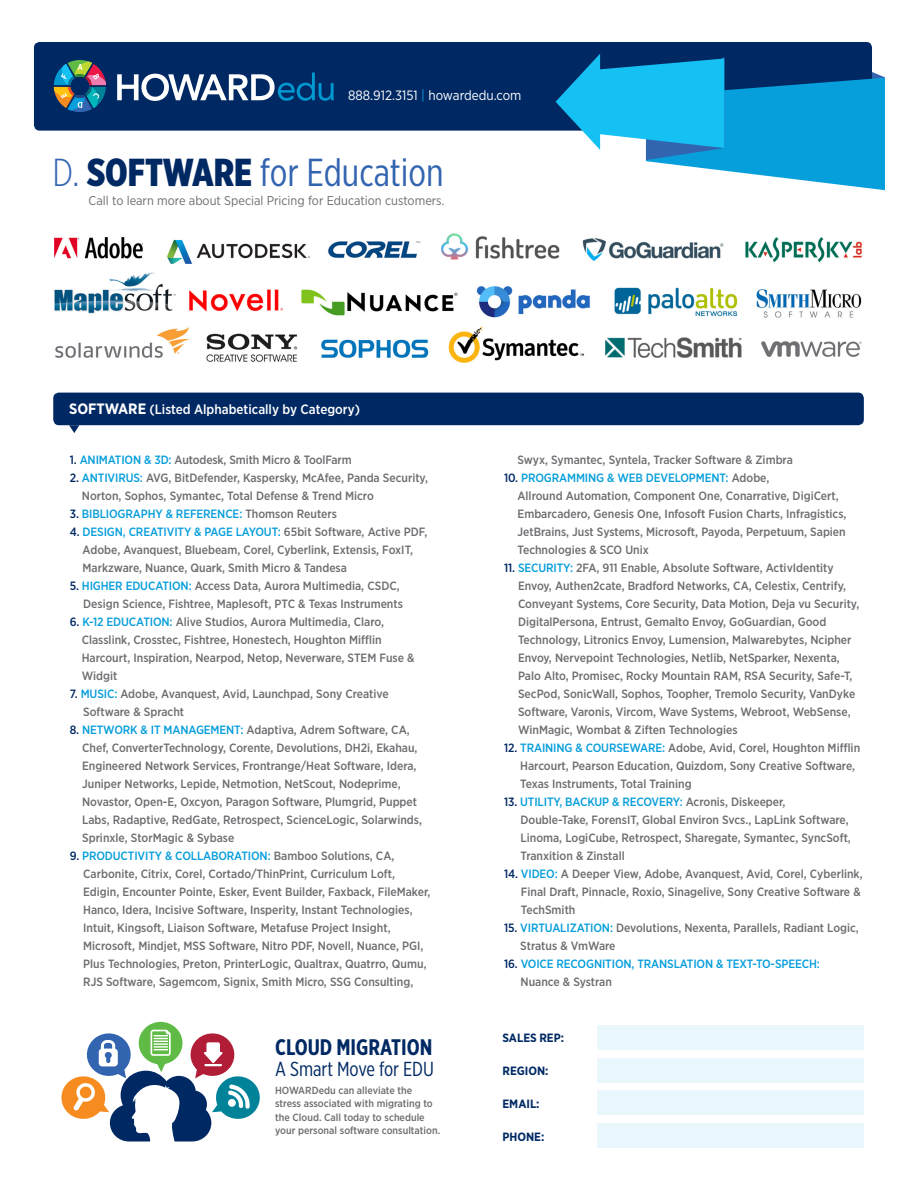
<style>
.page{position:relative;width:918px;height:1188px;background:#fff}
.page>*{position:absolute;margin:0;border:0;box-sizing:border-box;transform-origin:0 0}
.t1{font:39px "Gotham X Narrow";color:#3264b0}
.t2{font:700 22.5px "Gotham X Narrow";color:#002964}
.t3{font:20.25px "Gotham X Narrow";color:#002964}
.t4{font:500 13.5px "Gotham Narrow";color:#fff}
.t5{font:13.5px "Gotham Narrow";color:#fff}
.t6{font:12.75px "Gotham Narrow";color:#6c6d70}
.t7{font:500 12px/18px "Gotham Narrow";color:#6c6d70}
.t8{font:500 12px/18px "Gotham Narrow";letter-spacing:-.01em;color:#069edb}
.t9{font:700 12px "Gotham Narrow";color:#002964}
.t10{font:500 10.35px/13.5px "Gotham Narrow";color:#6c6d70}
.s1{color:#069edb}
.s2{font-weight:300}
.s3{font-weight:900;color:#002964}
.s4{font-weight:700;font-size:15px}
.s5{color:#002964}
.s6{color:#6c6d70}
</style>
<div class="page">
<div style="left:34px;top:42px;width:838px;height:89px;background:#002964;border-radius:6px"></div>
<svg style="left:117px;top:73px;width:217px;height:28px"></svg>
<svg style="left:556px;top:42px;width:329px;height:148px"></svg>
<svg style="left:54px;top:60px;width:52px;height:52px"></svg>
<img style="left:54px;top:233px;width:808px;height:130px">
<div style="left:597px;top:1026px;width:267px;height:24px;background:#eaf7fd"></div>
<div style="left:597px;top:1058px;width:267px;height:24px;background:#eaf7fd"></div>
<div style="left:597px;top:1091px;width:267px;height:24px;background:#eaf7fd"></div>
<div style="left:597px;top:1123px;width:267px;height:24px;background:#eaf7fd"></div>
<div style="left:53px;top:393px;width:811px;height:32px;background:#002964;border-radius:6px"></div>
<svg style="left:69px;top:425px;width:10px;height:8px"></svg>
<svg style="left:61px;top:1022px;width:199px;height:120px"></svg>
<p class="t5" style="left:348px;top:87px;width:175px">888.912.3151 <span class="s1">|</span> howardedu.com</p>
<h1 class="t1" style="left:52px;top:149px;width:393px"><span class="s2">D.</span> <span class="s3">SOFTWARE</span> for Education</h1>
<p class="t6" style="left:89px;top:192px;width:357px">Call to learn more about Special Pricing for Education customers.</p>
<p class="t4" style="left:69px;top:401px;width:292px"><span class="s4">SOFTWARE</span> (Listed Alphabetically by Category)</p>
<p class="t7" style="left:70px;top:450px;width:284px"><span class="s5">1.</span> <span class="s1">ANIMATION &amp; 3D:</span> Autodesk, Smith Micro &amp; ToolFarm</p>
<p class="t7" style="left:82px;top:468px;width:348px;text-indent:-12px"><span class="s5">2.</span> <span class="s1">ANTIVIRUS:</span> AVG, BitDefender, Kaspersky, McAfee, Panda Security,<br>Norton, Sophos, Symantec, Total Defense &amp; Trend Micro</p>
<p class="t8" style="left:70px;top:504px;width:269px"><span class="s5">3.</span> BIBLIOGRAPHY &amp; REFERENCE: <span class="s6">Thomson Reuters</span></p>
<p class="t7" style="left:83px;top:522px;width:346px;text-indent:-13px"><span class="s5">4.</span> <span class="s1">DESIGN, CREATIVITY &amp; PAGE LAYOUT:</span> 65bit Software, Active PDF,<br>Adobe, Avanquest, Bluebeam, Corel, Cyberlink, Extensis, FoxIT,<br>Markzware, Nuance, Quark, Smith Micro &amp; Tandesa</p>
<p class="t7" style="left:70px;top:576px;width:335px;text-align:right"><span class="s5">5.</span> <span class="s1">HIGHER EDUCATION:</span> Access Data, Aurora Multimedia, CSDC,<br>Design Science, Fishtree, Maplesoft, PTC &amp; Texas Instruments</p>
<p class="t7" style="left:82px;top:612px;width:334px;text-indent:-12px"><span class="s5">6.</span> <span class="s1">K-12 EDUCATION:</span> Alive Studios, Aurora Multimedia, Claro, Classlink, Crosstec, Fishtree, Honestech, Houghton Mifflin Harcourt, Inspiration, Nearpod, Netop, Neverware, STEM Fuse &amp; Widgit</p>
<p class="t7" style="left:83px;top:684px;width:307px;text-indent:-14px"><span class="s5">7.</span> <span class="s1">MUSIC:</span> Adobe, Avanquest, Avid, Launchpad, Sony Creative<br>Software &amp; Spracht</p>
<p class="t7" style="left:82px;top:720px;width:341px;text-indent:-12px"><span class="s5">8.</span> <span class="s1">NETWORK &amp; IT MANAGEMENT:</span> Adaptiva, Adrem Software, CA, Chef, ConverterTechnology, Corente, Devolutions, DH2i, Ekahau, Engineered Network Services, Frontrange/Heat Software, Idera, Juniper Networks, Lepide, Netmotion, NetScout, Nodeprime, Novastor, Open-E, Oxcyon, Paragon Software, Plumgrid, Puppet Labs, Radaptive, RedGate, Retrospect, ScienceLogic, Solarwinds, Sprinxle, StorMagic &amp; Sybase</p>
<p class="t7" style="left:83px;top:846px;width:349px;text-indent:-14px"><span class="s5">9.</span> <span class="s1">PRODUCTIVITY &amp; COLLABORATION:</span> Bamboo Solutions, CA, Carbonite, Citrix, Corel, Cortado/ThinPrint, Curriculum Loft, Edigin, Encounter Pointe, Esker, Event Builder, Faxback, FileMaker, Hanco, Idera, Incisive Software, Insperity, Instant Technologies, Intuit, Kingsoft, Liaison Software, Metafuse Project Insight, Microsoft, Mindjet, MSS Software, Nitro PDF, Novell, Nuance, PGI, Plus Technologies, Preton, PrinterLogic, Qualtrax, Quatrro, Qumu, RJS Software, Sagemcom, Signix, Smith Micro, SSG Consulting,</p>
<h2 class="t2" style="left:275px;top:1033px;width:159px">CLOUD MIGRATION</h2>
<h3 class="t3" style="left:275px;top:1057px;width:160px">A Smart Move for EDU</h3>
<p class="t10" style="left:275px;top:1083px;width:167px">HOWARDedu can alleviate the stress associated with migrating to the Cloud. Call today to schedule your personal software consultation.</p>
<p class="t7" style="left:518px;top:450px;width:277px">Swyx, Symantec, Syntela, Tracker Software &amp; Zimbra</p>
<p class="t7" style="left:518px;top:468px;width:331px;text-indent:-14px"><span class="s5">10.</span> <span class="s1">PROGRAMMING &amp; WEB DEVELOPMENT:</span> Adobe,<br>Allround Automation, Component One, Conarrative, DigiCert, Embarcadero, Genesis One, Infosoft Fusion Charts, Infragistics, JetBrains, Just Systems, Microsoft, Payoda, Perpetuum, Sapien Technologies &amp; SCO Unix</p>
<p class="t7" style="left:518px;top:558px;width:343px;text-indent:-14px"><span class="s5">11.</span> <span class="s1">SECURITY:</span> 2FA, 911 Enable, Absolute Software, ActivIdentity Envoy, Authen2cate, Bradford Networks, CA, Celestix, Centrify, Conveyant Systems, Core Security, Data Motion, Deja vu Security, DigitalPersona, Entrust, Gemalto Envoy, GoGuardian, Good Technology, Litronics Envoy, Lumension, Malwarebytes, Ncipher Envoy, Nervepoint Technologies, Netlib, NetSparker, Nexenta, Palo Alto, Promisec, Rocky Mountain RAM, RSA Security, Safe-T, SecPod, SonicWall, Sophos, Toopher, Tremolo Security, VanDyke Software, Varonis, Vircom, Wave Systems, Webroot, WebSense, WinMagic, Wombat &amp; Ziften Technologies</p>
<p class="t7" style="left:520px;top:738px;width:341px;text-indent:-16px"><span class="s5">12.</span> <span class="s1">TRAINING &amp; COURSEWARE:</span> Adobe, Avid, Corel, Houghton Mifflin<br>Harcourt, Pearson Education, Quizdom, Sony Creative Software,<br>Texas Instruments, Total Training</p>
<p class="t7" style="left:521px;top:792px;width:332px;text-indent:-16px"><span class="s5">13.</span> <span class="s1">UTILITY, BACKUP &amp; RECOVERY:</span> Acronis, Diskeeper, Double-Take, ForensIT, Global Environ Svcs., LapLink Software, Linoma, LogiCube, Retrospect, Sharegate, Symantec, SyncSoft, Tranxition &amp; Zinstall</p>
<p class="t7" style="left:521px;top:864px;width:343px;text-indent:-17px"><span class="s5">14.</span> <span class="s1">VIDEO:</span> A Deeper View, Adobe, Avanquest, Avid, Corel, Cyberlink,<br>Final Draft, Pinnacle, Roxio, Sinagelive, Sony Creative Software &amp;<br>TechSmith</p>
<p class="t7" style="left:520px;top:918px;width:340px;text-indent:-16px"><span class="s5">15.</span> <span class="s1">VIRTUALIZATION:</span> Devolutions, Nexenta, Parallels, Radiant Logic,<br>Stratus &amp; VmWare</p>
<p class="t8" style="left:521px;top:954px;width:301px;text-indent:-16px"><span class="s5">16.</span> VOICE RECOGNITION, TRANSLATION &amp; TEXT-TO-SPEECH:<br><span class="s6">Nuance &amp; Systran</span></p>
<p class="t9" style="left:502px;top:1030px;width:63px">SALES REP:</p>
<p class="t9" style="left:502px;top:1063px;width:48px">REGION:</p>
<p class="t9" style="left:502px;top:1096px;width:39px">EMAIL:</p>
<p class="t9" style="left:502px;top:1129px;width:43px">PHONE:</p>
</div>
